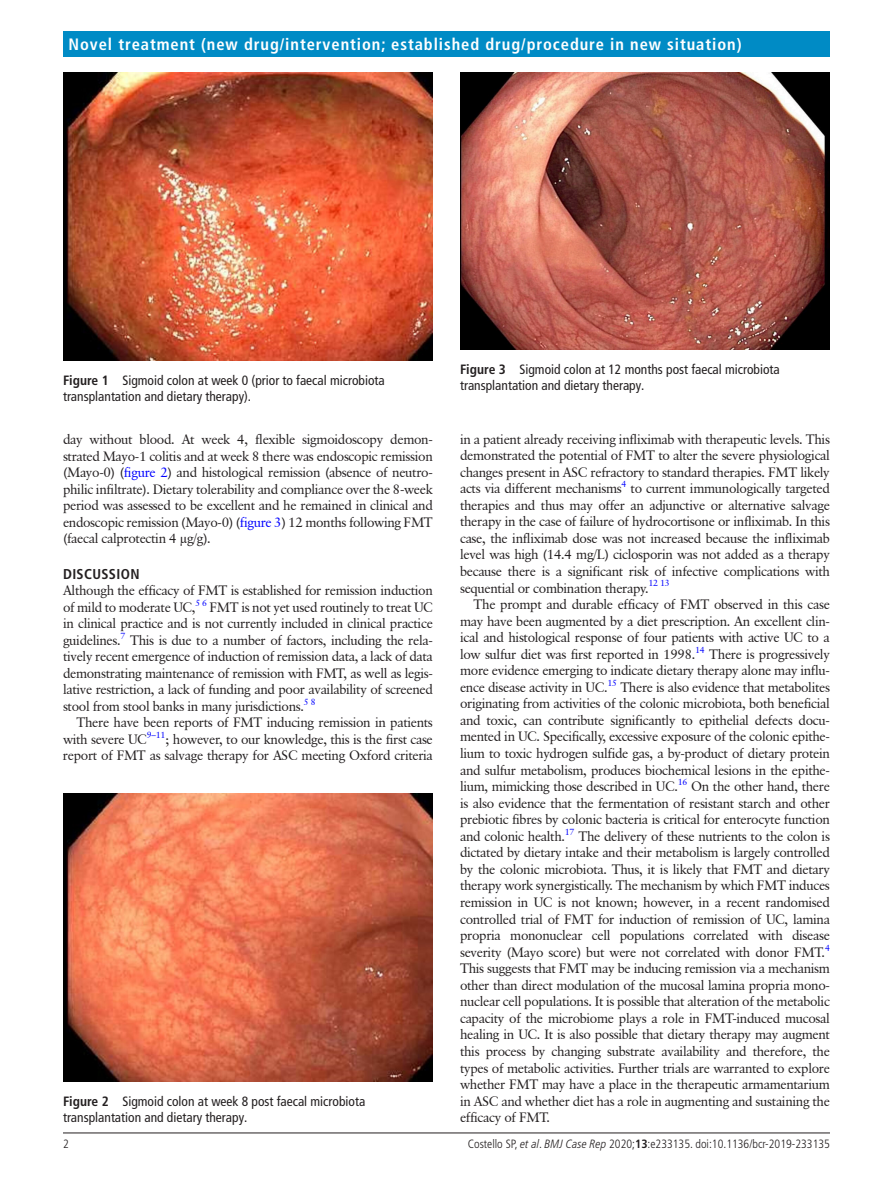
<style>
.page{position:relative;width:893px;height:1191px;background:#fff}
.page>*{position:absolute;margin:0;border:0;box-sizing:border-box;transform-origin:0 0}
.t1{font:700 condensed 16.5px "Frutiger LT Pro";letter-spacing:.055em;color:#fff}
.t2{font:700 condensed 14.25px "Frutiger LT Pro";letter-spacing:.025em;color:#231f20}
.t3{font:13.5px/16.5px "Classical Garamond BT";letter-spacing:-.025em;color:#231f20;text-align:justify}
.t4{font:condensed 13.5px/16.5px "Frutiger LT Pro";color:#231f20}
.t5{font:300 condensed 12px "Frutiger LT Pro";color:#231f20}
.t6{font:9px "Classical Garamond BT";letter-spacing:-.025em;color:#00f}
.s1{font-weight:700}
.s2{color:#00f}
.s3{font-family:"Times New Roman"}
.s4{font-style:italic}
</style>
<div class="page">
<hr style="left:63px;top:1132px;width:767px;height:1px;background:#231f20">
<div style="left:63px;top:31px;width:767px;height:25px;background:#008bc5"></div>
<img style="left:63px;top:72px;width:370px;height:288px">
<img style="left:63px;top:793px;width:370px;height:288px">
<img style="left:460px;top:72px;width:370px;height:277px">
<p class="t1" style="left:69px;top:34px;width:674px">Novel treatment (new drug/intervention; established drug/procedure in new situation)</p>
<p class="t4" style="left:63px;top:372px;width:323px"><span class="s1">Figure 1</span> Sigmoid colon at week 0 (prior to faecal microbiota transplantation and dietary therapy).</p>
<p class="t3" style="left:63px;top:431px;width:371px">day without blood. At week 4, flexible sigmoidoscopy demon&shy;strated Mayo-1 colitis and at week 8 there was endoscopic remission (Mayo-0) (<span class="s2">figure 2</span>) and histological remission (absence of neutro&shy;philic infiltrate). Dietary tolerability and compliance over the 8-week period was assessed to be excellent and he remained in clinical and endoscopic remission (Mayo-0) (<span class="s2">figure 3</span>) 12 months following FMT (faecal calprotectin 4 <span class="s3">µ</span>g/g).</p>
<p class="t2" style="left:63px;top:565px;width:78px">DISCUSSION</p>
<p class="t3" style="left:63px;top:582px;width:371px">Although the efficacy of FMT is established for remission induction of mild to moderate UC,<sup>5</sup> <sup>6</sup> FMT is not yet used routinely to treat UC in clinical practice and is not currently included in clinical practice guidelines.<sup>7</sup> This is due to a number of factors, including the rela&shy;tively recent emergence of induction of remission data, a lack of data demonstrating maintenance of remission with FMT, as well as legis&shy;lative restriction, a lack of funding and poor availability of screened stool from stool banks in many jurisdictions.<sup>5</sup> <sup>8</sup></p>
<p class="t3" style="left:63px;top:714px;width:371px;text-indent:14px">There have been reports of FMT inducing remission in patients with severe UC<sup>9–11</sup>; however, to our knowledge, this is the first case report of FMT as salvage therapy for ASC meeting Oxford criteria</p>
<p class="t4" style="left:63px;top:1092px;width:304px"><span class="s1">Figure 2</span> Sigmoid colon at week 8 post faecal microbiota transplantation and dietary therapy.</p>
<p class="t4" style="left:460px;top:361px;width:321px"><span class="s1">Figure 3</span> Sigmoid colon at 12 months post faecal microbiota transplantation and dietary therapy.</p>
<p class="t3" style="left:460px;top:430px;width:371px">in a patient already receiving infliximab with therapeutic levels. This demonstrated the potential of FMT to alter the severe physiological changes present in ASC refractory to standard therapies. FMT likely acts via different mechanisms<sup>4</sup> to current immunologically targeted therapies and thus may offer an adjunctive or alternative salvage therapy in the case of failure of hydrocortisone or infliximab. In this case, the infliximab dose was not increased because the infliximab level was high (14.4 mg/L) ciclosporin was not added as a therapy because there is a significant risk of infective complications with sequential or combination therapy.</p>
<p class="t6" style="left:648px;top:578px;width:23px">12 13</p>
<p class="t3" style="left:460px;top:596px;width:371px;text-indent:14px">The prompt and durable efficacy of FMT observed in this case may have been augmented by a diet prescription. An excellent clin&shy;ical and histological response of four patients with active UC to a low sulfur diet was first reported in 1998.<sup>14</sup> There is progressively more evidence emerging to indicate dietary therapy alone may influ&shy;ence disease activity in UC.</p>
<p class="t6" style="left:607px;top:677px;width:11px">15</p>
<p class="t3" style="left:460px;top:678px;width:371px;text-indent:160px">There is also evidence that metabolites originating from activities of the colonic microbiota, both beneficial and toxic, can contribute significantly to epithelial defects docu&shy;mented in UC. Specifically, excessive exposure of the colonic epithe&shy;lium to toxic hydrogen sulfide gas, a by-product of dietary protein and sulfur metabolism, produces biochemical lesions in the epithe&shy;lium, mimicking those described in UC.</p>
<p class="t6" style="left:678px;top:776px;width:11px">16</p>
<p class="t3" style="left:460px;top:778px;width:371px;text-indent:231px">On the other hand, there is also evidence that the fermentation of resistant starch and other prebiotic fibres by colonic bacteria is critical for enterocyte function and colonic health.</p>
<p class="t6" style="left:565px;top:826px;width:11px">17</p>
<p class="t3" style="left:460px;top:827px;width:371px;text-indent:118px">The delivery of these nutrients to the colon is dictated by dietary intake and their metabolism is largely controlled by the colonic microbiota. Thus, it is likely that FMT and dietary therapy work synergistically. The mechanism by which FMT induces remission in UC is not known; however, in a recent randomised controlled trial of FMT for induction of remission of UC, lamina propria mononuclear cell populations correlated with disease severity (Mayo score) but were not correlated with donor FMT.</p>
<p class="t6" style="left:825px;top:942px;width:6px">4</p>
<p class="t3" style="left:460px;top:960px;width:371px">This suggests that FMT may be inducing remission via a mechanism other than direct modulation of the mucosal lamina propria mono&shy;nuclear cell populations. It is possible that alteration of the metabolic capacity of the microbiome plays a role in FMT-induced mucosal healing in UC. It is also possible that dietary therapy may augment this process by changing substrate availability and therefore, the types of metabolic activities. Further trials are warranted to explore whether FMT may have a place in the therapeutic armamentarium in ASC and whether diet has a role in augmenting and sustaining the efficacy of FMT.</p>
<p class="t5" style="left:63px;top:1136px;width:7px">2</p>
<p class="t5" style="left:468px;top:1136px;width:364px">Costello SP, <span class="s4">et al</span>. <span class="s4">BMJ Case Rep</span> 2020;<span class="s1">13</span>:e233135. doi:10.1136/bcr-2019-233135</p>
</div>
